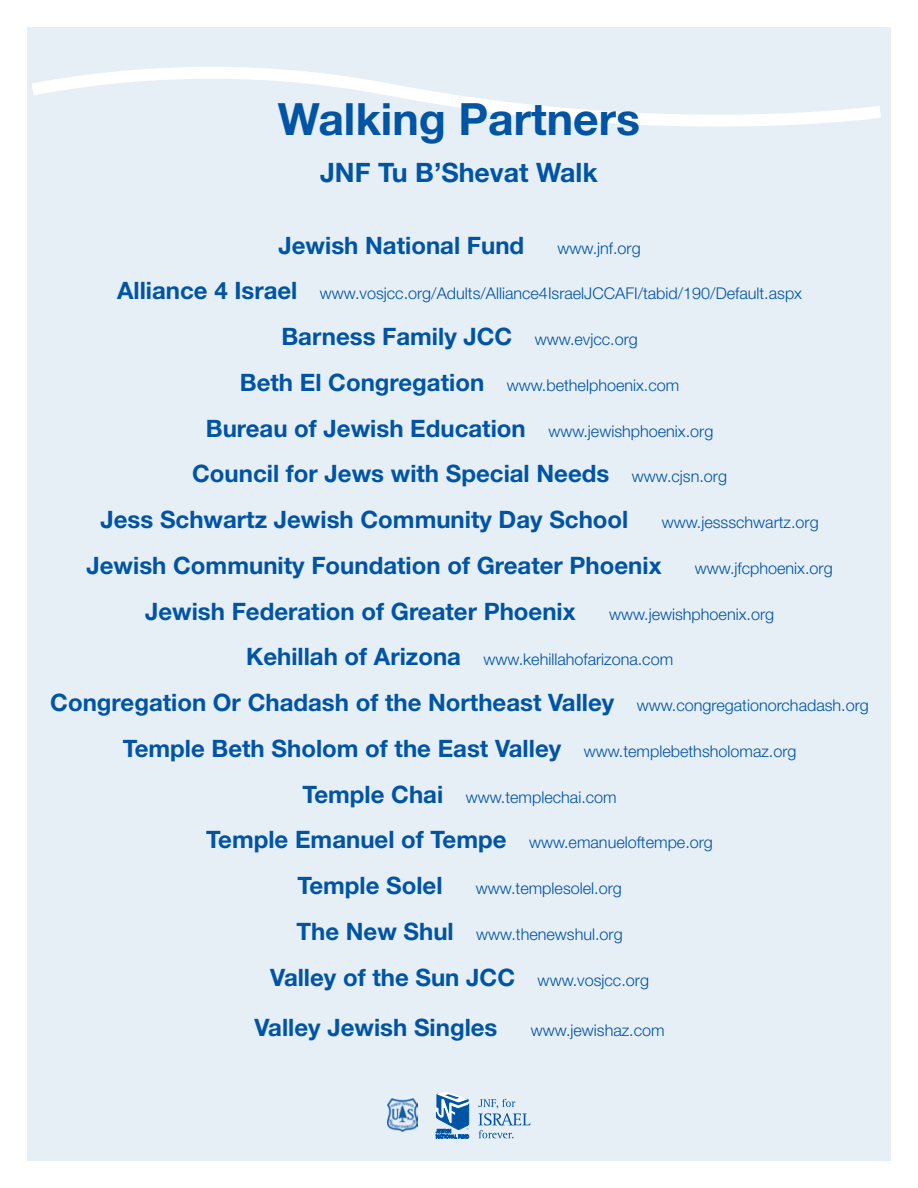
<style>
.page{position:relative;width:918px;height:1188px;background:#fff}
.page>*{position:absolute;margin:0;border:0;box-sizing:border-box;transform-origin:0 0}
.t1{font:700 44.55px "Helvetica Neue";color:#0054a4}
.t2{font:700 26.7px "Helvetica Neue";color:#0054a4}
.t3{font:700 24px "Helvetica Neue";color:#0054a4}
.t4{font:300 16.2px "Helvetica Neue";color:#0054a4}
</style>
<div class="page">
<div style="left:27px;top:27px;width:864px;height:1134px;background:#e6eef6"></div>
<svg style="left:32px;top:67px;width:849px;height:60px"></svg>
<svg style="left:478px;top:1099px;width:52px;height:39px"></svg>
<svg style="left:436px;top:1092px;width:33px;height:46px"></svg>
<img style="left:388px;top:1098px;width:30px;height:34px">
<h1 class="t1" style="left:278px;top:91px;width:364px">Walking Partners</h1>
<p class="t2" style="left:320px;top:156px;width:279px">JNF Tu B’Shevat Walk</p>
<p class="t3" style="left:278px;top:230px;width:247px">Jewish National Fund</p>
<p class="t4" style="left:558px;top:238px;width:85px">www.jnf.org</p>
<p class="t3" style="left:117px;top:276px;width:182px">Alliance 4 Israel</p>
<p class="t4" style="left:320px;top:284px;width:484px">www.vosjcc.org/Adults/Alliance4IsraelJCCAFI/tabid/190/Default.aspx</p>
<p class="t3" style="left:281px;top:322px;width:233px">Barness Family JCC</p>
<p class="t4" style="left:535px;top:330px;width:104px">www.evjcc.org</p>
<p class="t3" style="left:240px;top:368px;width:246px">Beth El Congregation</p>
<p class="t4" style="left:507px;top:375px;width:174px">www.bethelphoenix.com</p>
<p class="t3" style="left:206px;top:413px;width:321px">Bureau of Jewish Education</p>
<p class="t4" style="left:548px;top:421px;width:167px">www.jewishphoenix.org</p>
<p class="t3" style="left:192px;top:459px;width:419px">Council for Jews with Special Needs</p>
<p class="t4" style="left:632px;top:467px;width:97px">www.cjsn.org</p>
<p class="t3" style="left:100px;top:505px;width:529px">Jess Schwartz Jewish Community Day School</p>
<p class="t4" style="left:662px;top:513px;width:158px">www.jessschwartz.org</p>
<p class="t3" style="left:87px;top:551px;width:577px">Jewish Community Foundation of Greater Phoenix</p>
<p class="t4" style="left:695px;top:558px;width:139px">www.jfcphoenix.org</p>
<p class="t3" style="left:145px;top:596px;width:432px">Jewish Federation of Greater Phoenix</p>
<p class="t4" style="left:609px;top:604px;width:167px">www.jewishphoenix.org</p>
<p class="t3" style="left:246px;top:642px;width:217px">Kehillah of Arizona</p>
<p class="t4" style="left:484px;top:650px;width:191px">www.kehillahofarizona.com</p>
<p class="t3" style="left:50px;top:688px;width:566px">Congregation Or Chadash of the Northeast Valley</p>
<p class="t4" style="left:637px;top:696px;width:234px">www.congregationorchadash.org</p>
<p class="t3" style="left:123px;top:734px;width:440px">Temple Beth Sholom of the East Valley</p>
<p class="t4" style="left:584px;top:741px;width:214px">www.templebethsholomaz.org</p>
<p class="t3" style="left:302px;top:779px;width:142px">Temple Chai</p>
<p class="t4" style="left:466px;top:787px;width:152px">www.templechai.com</p>
<p class="t3" style="left:206px;top:825px;width:302px">Temple Emanuel of Tempe</p>
<p class="t4" style="left:529px;top:833px;width:185px">www.emanueloftempe.org</p>
<p class="t3" style="left:297px;top:871px;width:147px">Temple Solel</p>
<p class="t4" style="left:476px;top:879px;width:147px">www.templesolel.org</p>
<p class="t3" style="left:296px;top:917px;width:159px">The New Shul</p>
<p class="t4" style="left:476px;top:924px;width:148px">www.thenewshul.org</p>
<p class="t3" style="left:270px;top:962px;width:246px">Valley of the Sun JCC</p>
<p class="t4" style="left:538px;top:970px;width:113px">www.vosjcc.org</p>
<p class="t3" style="left:255px;top:1013px;width:245px">Valley Jewish Singles</p>
<p class="t4" style="left:531px;top:1020px;width:135px">www.jewishaz.com</p>
</div>
